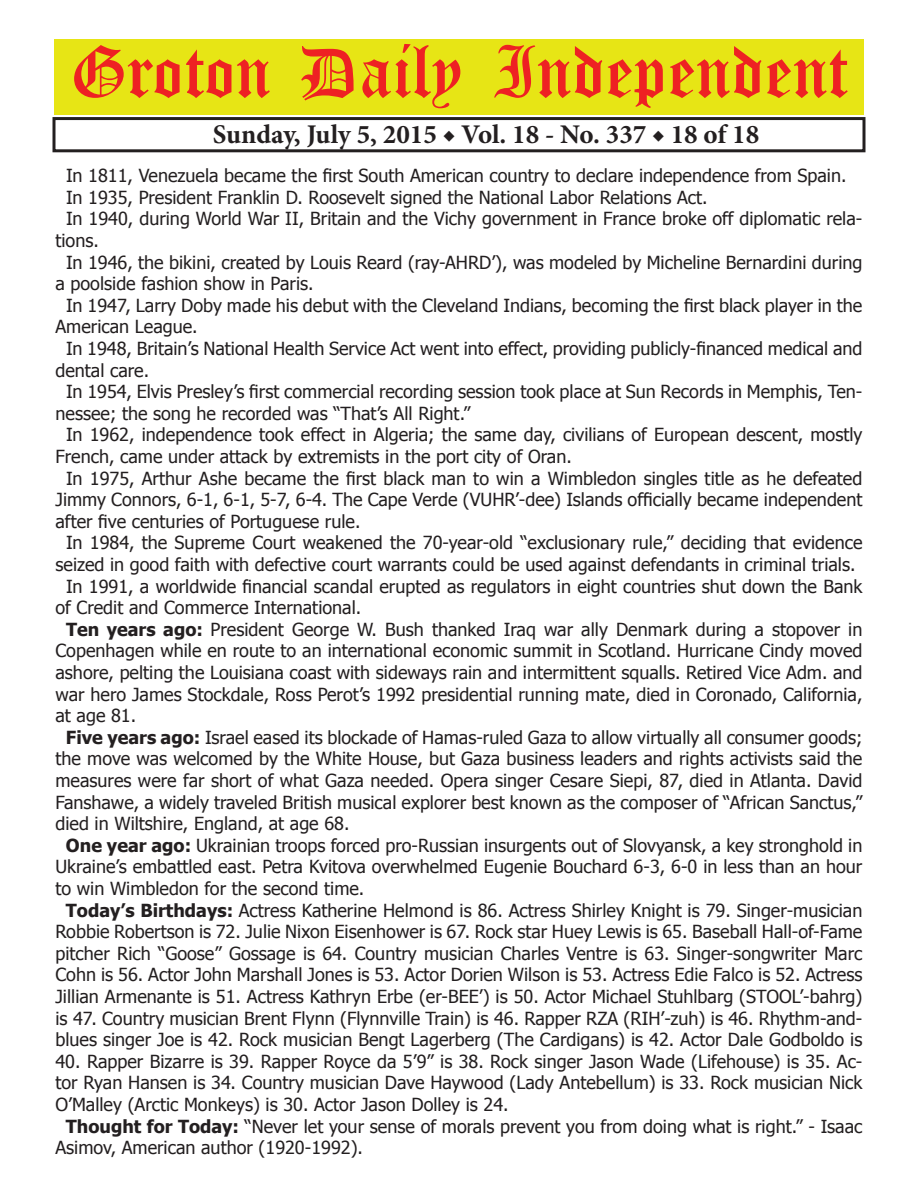
<style>
.page{position:relative;width:918px;height:1188px;background:#fff}
.page>*{position:absolute;margin:0;border:0;box-sizing:border-box;transform-origin:0 0}
.t1{font:54px "Old English Five";color:#ee2123}
.t2{font:700 27px "Minion Pro";color:#231f20}
.t3{font:18px "Tahoma";color:#231f20}
.s1{font-weight:700}
</style>
<div class="page">
<div style="left:52px;top:117px;width:814px;height:35px;border:3px solid #231f20"></div>
<div style="left:54px;top:40px;width:810px;height:75px;background:#e7e515"></div>
<h1 class="t1" style="left:70px;top:47px;width:779px">Groton Daily Independent</h1>
<h2 class="t2" style="left:213px;top:116px;width:548px">Sunday, July 5, 2015 ◆ Vol. 18 - No. 337 ◆ 18 of 18</h2>
<p class="t3" style="left:66px;top:164px;width:782px">In 1811, Venezuela became the first South American country to declare independence from Spain.</p>
<p class="t3" style="left:66px;top:185px;width:643px">In 1935, President Franklin D. Roosevelt signed the National Labor Relations Act.</p>
<p class="t3" style="left:66px;top:207px;width:798px">In 1940, during World War II, Britain and the Vichy government in France broke off diplomatic rela-</p>
<p class="t3" style="left:56px;top:228px;width:45px">tions.</p>
<p class="t3" style="left:66px;top:250px;width:798px">In 1946, the bikini, created by Louis Reard (ray-AHRD’), was modeled by Micheline Bernardini during</p>
<p class="t3" style="left:56px;top:272px;width:260px">a poolside fashion show in Paris.</p>
<p class="t3" style="left:66px;top:293px;width:798px">In 1947, Larry Doby made his debut with the Cleveland Indians, becoming the first black player in the</p>
<p class="t3" style="left:56px;top:315px;width:144px">American League.</p>
<p class="t3" style="left:66px;top:336px;width:798px">In 1948, Britain’s National Health Service Act went into effect, providing publicly-financed medical and</p>
<p class="t3" style="left:56px;top:358px;width:95px">dental care.</p>
<p class="t3" style="left:66px;top:380px;width:798px">In 1954, Elvis Presley’s first commercial recording session took place at Sun Records in Memphis, Ten-</p>
<p class="t3" style="left:56px;top:401px;width:417px">nessee; the song he recorded was “That’s All Right.”</p>
<p class="t3" style="left:66px;top:423px;width:798px">In 1962, independence took effect in Algeria; the same day, civilians of European descent, mostly</p>
<p class="t3" style="left:56px;top:444px;width:518px">French, came under attack by extremists in the port city of Oran.</p>
<p class="t3" style="left:66px;top:466px;width:798px">In 1975, Arthur Ashe became the first black man to win a Wimbledon singles title as he defeated</p>
<p class="t3" style="left:56px;top:488px;width:808px">Jimmy Connors, 6-1, 6-1, 5-7, 6-4. The Cape Verde (VUHR’-dee) Islands officially became independent</p>
<p class="t3" style="left:56px;top:509px;width:307px">after five centuries of Portuguese rule.</p>
<p class="t3" style="left:66px;top:531px;width:798px">In 1984, the Supreme Court weakened the 70-year-old “exclusionary rule,” deciding that evidence</p>
<p class="t3" style="left:56px;top:552px;width:802px">seized in good faith with defective court warrants could be used against defendants in criminal trials.</p>
<p class="t3" style="left:66px;top:574px;width:798px">In 1991, a worldwide financial scandal erupted as regulators in eight countries shut down the Bank</p>
<p class="t3" style="left:56px;top:596px;width:307px">of Credit and Commerce International.</p>
<p class="t3" style="left:66px;top:617px;width:798px"><span class="s1">Ten years ago:</span> President George W. Bush thanked Iraq war ally Denmark during a stopover in</p>
<p class="t3" style="left:56px;top:639px;width:808px">Copenhagen while en route to an international economic summit in Scotland. Hurricane Cindy moved</p>
<p class="t3" style="left:56px;top:660px;width:809px">ashore, pelting the Louisiana coast with sideways rain and intermittent squalls. Retired Vice Adm. and</p>
<p class="t3" style="left:56px;top:682px;width:808px">war hero James Stockdale, Ross Perot’s 1992 presidential running mate, died in Coronado, California,</p>
<p class="t3" style="left:56px;top:704px;width:82px">at age 81.</p>
<p class="t3" style="left:66px;top:725px;width:798px"><span class="s1">Five years ago:</span> Israel eased its blockade of Hamas-ruled Gaza to allow virtually all consumer goods;</p>
<p class="t3" style="left:56px;top:747px;width:808px">the move was welcomed by the White House, but Gaza business leaders and rights activists said the</p>
<p class="t3" style="left:56px;top:768px;width:808px">measures were far short of what Gaza needed. Opera singer Cesare Siepi, 87, died in Atlanta. David</p>
<p class="t3" style="left:56px;top:790px;width:808px">Fanshawe, a widely traveled British musical explorer best known as the composer of “African Sanctus,”</p>
<p class="t3" style="left:56px;top:812px;width:296px">died in Wiltshire, England, at age 68.</p>
<p class="t3" style="left:66px;top:833px;width:798px"><span class="s1">One year ago:</span> Ukrainian troops forced pro-Russian insurgents out of Slovyansk, a key stronghold in</p>
<p class="t3" style="left:55px;top:855px;width:808px">Ukraine’s embattled east. Petra Kvitova overwhelmed Eugenie Bouchard 6-3, 6-0 in less than an hour</p>
<p class="t3" style="left:55px;top:876px;width:310px">to win Wimbledon for the second time.</p>
<p class="t3" style="left:66px;top:898px;width:798px"><span class="s1">Today’s Birthdays:</span> Actress Katherine Helmond is 86. Actress Shirley Knight is 79. Singer-musician</p>
<p class="t3" style="left:55px;top:920px;width:808px">Robbie Robertson is 72. Julie Nixon Eisenhower is 67. Rock star Huey Lewis is 65. Baseball Hall-of-Fame</p>
<p class="t3" style="left:55px;top:941px;width:808px">pitcher Rich “Goose” Gossage is 64. Country musician Charles Ventre is 63. Singer-songwriter Marc</p>
<p class="t3" style="left:55px;top:963px;width:809px">Cohn is 56. Actor John Marshall Jones is 53. Actor Dorien Wilson is 53. Actress Edie Falco is 52. Actress</p>
<p class="t3" style="left:55px;top:984px;width:808px">Jillian Armenante is 51. Actress Kathryn Erbe (er-BEE’) is 50. Actor Michael Stuhlbarg (STOOL’-bahrg)</p>
<p class="t3" style="left:55px;top:1006px;width:808px">is 47. Country musician Brent Flynn (Flynnville Train) is 46. Rapper RZA (RIH’-zuh) is 46. Rhythm-and-</p>
<p class="t3" style="left:55px;top:1028px;width:808px">blues singer Joe is 42. Rock musician Bengt Lagerberg (The Cardigans) is 42. Actor Dale Godboldo is</p>
<p class="t3" style="left:55px;top:1049px;width:808px">40. Rapper Bizarre is 39. Rapper Royce da 5’9” is 38. Rock singer Jason Wade (Lifehouse) is 35. Ac-</p>
<p class="t3" style="left:55px;top:1071px;width:808px">tor Ryan Hansen is 34. Country musician Dave Haywood (Lady Antebellum) is 33. Rock musician Nick</p>
<p class="t3" style="left:55px;top:1092px;width:455px">O’Malley (Arctic Monkeys) is 30. Actor Jason Dolley is 24.</p>
<p class="t3" style="left:66px;top:1114px;width:798px"><span class="s1">Thought for Today:</span> “Never let your sense of morals prevent you from doing what is right.” - Isaac</p>
<p class="t3" style="left:55px;top:1136px;width:309px">Asimov, American author (1920-1992).</p>
</div>
